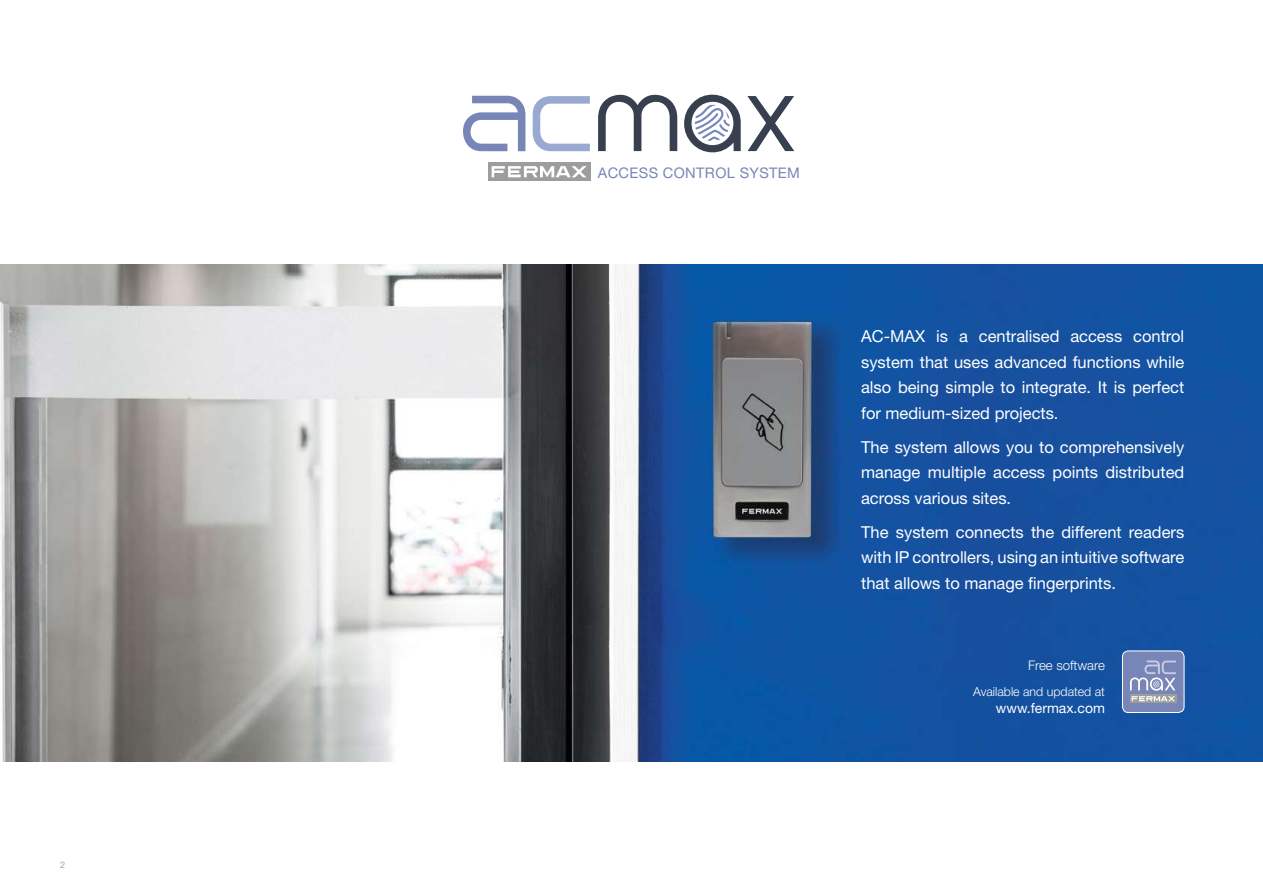
<style>
.page{position:relative;width:1263px;height:893px;background:#fff}
.page>*{position:absolute;margin:0;border:0;box-sizing:border-box;transform-origin:0 0}
.t1{font:16.5px/25.5px "Helvetica Neue LT Std";color:#fff;text-align:justify}
.t2{font:14.55px "Helvetica Neue LT Std";letter-spacing:.025em;color:#7786b6}
.t3{font:13.95px "Helvetica Neue LT Std";color:#fff}
.t4{font:300 13.2px "Helvetica Neue LT Std";color:#fff}
.t5{font:300 12.45px "Helvetica Neue LT Std";color:#fff}
.t6{font:300 9px "Helvetica Neue LT Std";color:#7788ba}
</style>
<div class="page">
<img style="left:0;top:265px;width:1263px;height:496px">
<div style="left:1122px;top:651px;width:62px;height:61px;background:#7786b6;border-radius:6px"></div>
<div style="left:1122px;top:651px;width:62px;height:62px;border:1px solid #fff;border-radius:6px"></div>
<svg style="left:1130px;top:701px;width:46px;height:2px"></svg>
<svg style="left:1130px;top:660px;width:46px;height:41px"></svg>
<div style="left:488px;top:162px;width:102px;height:19px;background:#9d9d9c"></div>
<svg style="left:492px;top:166px;width:94px;height:11px"></svg>
<svg style="left:598px;top:94px;width:79px;height:57px"></svg>
<svg style="left:747px;top:96px;width:47px;height:55px"></svg>
<svg style="left:463px;top:96px;width:62px;height:55px"></svg>
<svg style="left:533px;top:96px;width:57px;height:55px"></svg>
<svg style="left:684px;top:94px;width:57px;height:59px"></svg>
<p class="t6" style="left:60px;top:859px;width:7px">2</p>
<p class="t2" style="left:598px;top:164px;width:204px">ACCESS CONTROL SYSTEM</p>
<p class="t1" style="left:861px;top:324px;width:325px">AC-MAX is a centralised access control system that uses advanced functions while also being simple to integrate. It is perfect for medium-sized projects.</p>
<p class="t1" style="left:861px;top:434px;width:325px">The system allows you to comprehensively manage multiple access points distributed across various sites.</p>
<p class="t1" style="left:861px;top:519px;width:325px">The system connects the different readers with IP controllers, using an intuitive software that allows to manage fingerprints.</p>
<p class="t4" style="left:1028px;top:658px;width:78px">Free software</p>
<p class="t5" style="left:973px;top:684px;width:133px">Available and updated at</p>
<p class="t3" style="left:996px;top:699px;width:110px">www.fermax.com</p>
</div>
